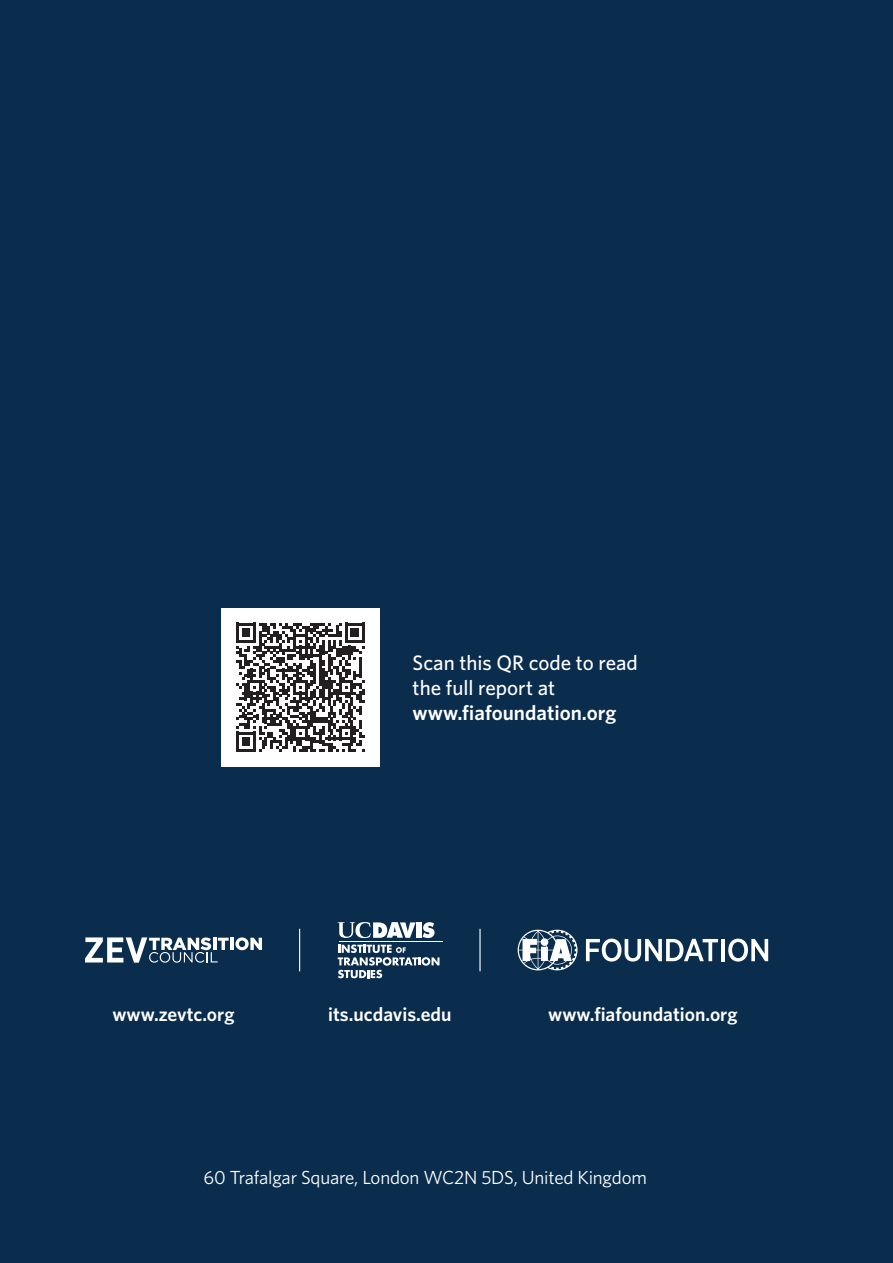
<style>
.page{position:relative;width:893px;height:1263px;background:#0a2d4e}
.page>*{position:absolute;margin:0;border:0;box-sizing:border-box;transform-origin:0 0}
.t1{font:500 21px/25.2px "Whitney";color:#fff}
.t2{font:600 21px "Whitney";color:#fff}
.t3{font:600 19.5px "Whitney";color:#fff}
.t4{font:18.9px "Whitney";letter-spacing:-.01em;color:#fff}
</style>
<div class="page">
<hr style="left:299px;top:929px;width:1px;height:42px;background:#fff">
<svg style="left:423px;top:922px;width:12px;height:16px"></svg>
<div style="left:416px;top:922px;width:5px;height:16px;background:#fff"></div>
<svg style="left:337px;top:922px;width:79px;height:16px"></svg>
<hr style="left:339px;top:941px;width:103px;height:1px;background:#fff">
<svg style="left:338px;top:944px;width:101px;height:34px"></svg>
<svg style="left:586px;top:938px;width:132px;height:23px"></svg>
<hr style="left:721px;top:939px;width:4px;height:22px;background:#fff">
<svg style="left:728px;top:938px;width:40px;height:23px"></svg>
<svg style="left:518px;top:930px;width:59px;height:40px"></svg>
<hr style="left:230px;top:938px;width:4px;height:12px;background:#fff">
<svg style="left:235px;top:937px;width:27px;height:13px"></svg>
<svg style="left:85px;top:937px;width:144px;height:26px"></svg>
<hr style="left:479px;top:929px;width:2px;height:42px;background:#fff">
<div style="left:221px;top:608px;width:159px;height:159px;background:#fff"></div>
<svg style="left:236px;top:623px;width:129px;height:129px"></svg>
<p class="t1" style="left:413px;top:649px;width:227px">Scan this QR code to read the full report at</p>
<p class="t2" style="left:413px;top:699px;width:205px">www.fiafoundation.org</p>
<p class="t3" style="left:113px;top:1001px;width:123px">www.zevtc.org</p>
<p class="t3" style="left:548px;top:1001px;width:191px">www.fiafoundation.org</p>
<p class="t3" style="left:328px;top:1001px;width:125px">its.ucdavis.edu</p>
<p class="t4" style="left:204px;top:1165px;width:445px">60 Trafalgar Square, London WC2N 5DS, United Kingdom</p>
</div>
